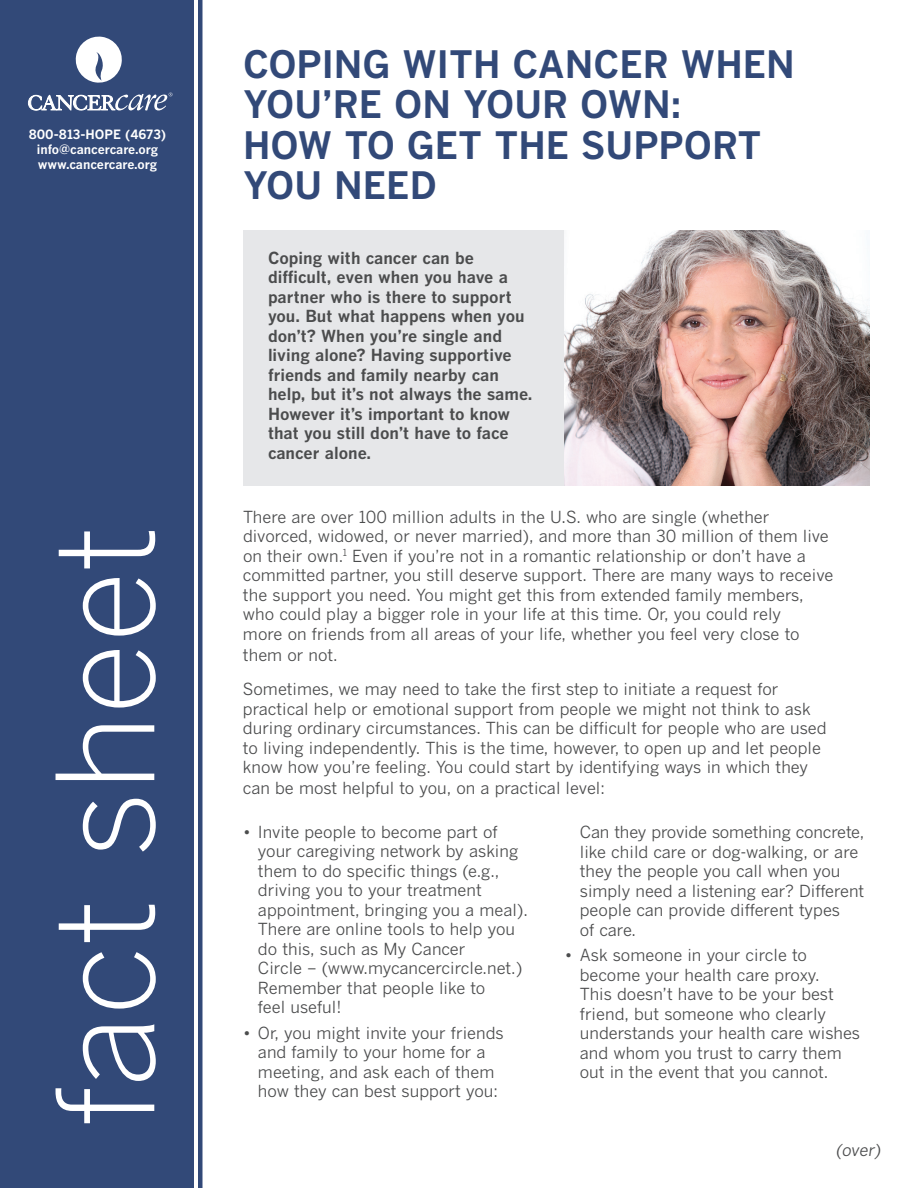
<style>
.page{position:relative;width:918px;height:1188px;background:#fff}
.page>*{position:absolute;margin:0;border:0;box-sizing:border-box;transform-origin:0 0}
.t1{font:300 133.5px "Benton Gothic";color:#fff}
.t2{font:700 37.5px/40.5px "Benton Gothic";color:#324978}
.t3{font:16.5px/19.5px "Benton Gothic";color:#4b4c4d}
.t4{font:700 16.5px/19.5px "Benton Gothic";color:#4b4c4d}
.t5{font:italic 16.5px "Benton Gothic";color:#4b4c4d}
.t6{font:700 12.75px/15px "Benton Gothic";color:#fff;text-align:center}
</style>
<div class="page">
<div style="left:0;top:0;width:193px;height:1188px;background:#324978"></div>
<hr style="left:198px;top:0;width:4px;height:1188px;background:#324978">
<div style="left:243px;top:230px;width:626px;height:256px;background:#e6e7e9"></div>
<svg style="left:75px;top:36px;width:47px;height:47px"></svg>
<svg style="left:28px;top:93px;width:144px;height:17px"></svg>
<img style="left:565px;top:230px;width:304px;height:256px">
<p class="t6" style="left:29px;top:126px;width:139px">800-813-HOPE (4673) info@cancercare.org www.cancercare.org</p>
<h1 class="t1" style="left:27px;top:1127px;width:603px;rotate:-90deg">fact sheet</h1>
<h2 class="t2" style="left:243px;top:43px;width:553px">COPING WITH CANCER WHEN<br>YOU’RE ON YOUR OWN:<br>HOW TO GET THE SUPPORT<br>YOU NEED</h2>
<p class="t4" style="left:268px;top:248px;width:266px">Coping with cancer can be difficult, even when you have a partner who is there to support you. But what happens when you don’t? When you’re single and living alone? Having supportive friends and family nearby can help, but it’s not always the same.<br>However it’s important to know that you still don’t have to face cancer alone.</p>
<p class="t3" style="left:243px;top:507px;width:592px">There are over 100 million adults in the U.S. who are single (whether divorced, widowed, or never married), and more than 30 million of them live on their own.<sup>1</sup> Even if you’re not in a romantic relationship or don’t have a committed partner, you still deserve support. There are many ways to receive the support you need. You might get this from extended family members, who could play a bigger role in your life at this time. Or, you could rely<br>more on friends from all areas of your life, whether you feel very close to</p>
<p class="t3" style="left:243px;top:637px;width:537px;line-height:34.5px">them or not.<br>Sometimes, we may need to take the first step to initiate a request for</p>
<p class="t3" style="left:243px;top:699px;width:585px">practical help or emotional support from people we might not think to ask during ordinary circumstances. This can be difficult for people who are used to living independently. This is the time, however, to open up and let people know how you’re feeling. You could start by identifying ways in which they</p>
<p class="t3" style="left:243px;top:778px;width:363px">can be most helpful to you, on a practical level:</p>
<p class="t3" style="left:258px;top:822px;width:272px;text-indent:-15px">• Invite people to become part of your caregiving network by asking them to do specific things (e.g., driving you to your treatment appointment, bringing you a meal).<br>There are online tools to help you do this, such as My Cancer<br>Circle – (www.mycancercircle.net.)<br>Remember that people like to<br>feel useful!</p>
<p class="t3" style="left:243px;top:1023px;width:262px;text-align:center">• Or, you might invite your friends and family to your home for a meeting, and ask each of them how they can best support you:</p>
<p class="t3" style="left:580px;top:822px;width:286px">Can they provide something concrete, like child care or dog-walking, or are they the people you call when you simply need a listening ear? Different people can provide different types<br>of care.</p>
<p class="t3" style="left:580px;top:945px;width:282px;text-indent:-15px">• Ask someone in your circle to become your health care proxy.<br>This doesn’t have to be your best friend, but someone who clearly understands your health care wishes and whom you trust to carry them out in the event that you cannot.</p>
<p class="t5" style="left:837px;top:1140px;width:46px">(over)</p>
</div>
